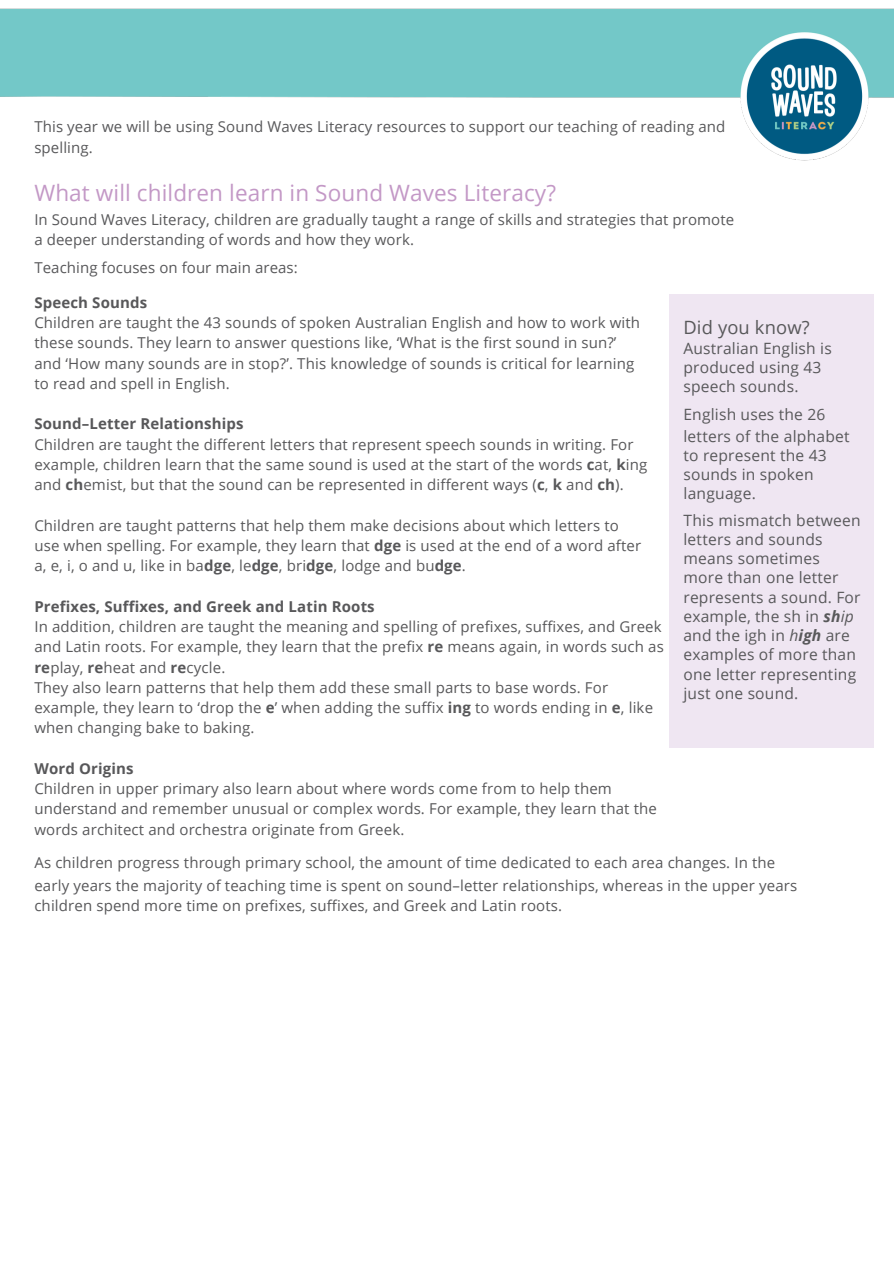
<style>
.page{position:relative;width:894px;height:1264px;background:#fff}
.page>*{position:absolute;margin:0;border:0;box-sizing:border-box;transform-origin:0 0}
.t1{font:22.5px "Open Sans";letter-spacing:.005em;color:#c398c6}
.t2{font:18.3px "Open Sans";letter-spacing:.01em;color:#58585a}
.t3{font:15.6px/19.2px "Open Sans";letter-spacing:.015em;color:#58585a}
.t4{font:15px/20.2px "Open Sans";letter-spacing:.01em;color:#58585a}
.s1{font-weight:700}
.s2{font-weight:700;font-style:italic}
.s3{font-style:italic}
</style>
<div class="page">
<div style="left:668px;top:294px;width:205px;height:453px;background:#efe6f2"></div>
<img style="left:0;top:8px;width:893px;height:153px">
<p class="t4" style="left:34px;top:116px;width:692px">This year we will be using Sound Waves Literacy resources to support our teaching of reading and spelling.</p>
<h1 class="t1" style="left:34px;top:177px;width:523px">What will children learn in Sound Waves Literacy?</h1>
<h1 class="t4" style="left:34px;top:209px;width:701px">In Sound Waves Literacy, children are gradually taught a range of skills and strategies that promote a deeper understanding of words and how they work.</h1>
<h1 class="t4" style="left:34px;top:257px;width:265px">Teaching focuses on four main areas:</h1>
<h1 class="t4" style="left:34px;top:292px;width:607px"><span class="s1">Speech Sounds<br></span>Children are taught the 43 sounds of spoken Australian English and how to work with these sounds. They learn to answer questions like, ‘What is the first sound in sun?’ and ‘How many sounds are in stop?’. This knowledge of sounds is critical for learning</h1>
<h1 class="t4" style="left:34px;top:373px;width:197px">to read and spell in English.</h1>
<h1 class="t4" style="left:34px;top:413px;width:614px"><span class="s1">Sound–Letter Relationships<br></span>Children are taught the different letters that represent speech sounds in writing. For example, children learn that the same sound is used at the start of the words <span class="s1">c</span>at, <span class="s1">k</span>ing</h1>
<h1 class="t4" style="left:34px;top:474px;width:590px">and <span class="s1">ch</span>emist, but that the sound can be represented in different ways (<span class="s1">c</span>, <span class="s1">k</span> and <span class="s1">ch</span>).</h1>
<h1 class="t4" style="left:34px;top:514px;width:608px">Children are taught patterns that help them make decisions about which letters to use when spelling. For example, they learn that <span class="s1">dge</span> is used at the end of a word after</h1>
<h1 class="t4" style="left:34px;top:555px;width:433px">a, e, i, o and u, like in ba<span class="s1">dge</span>, le<span class="s1">dge</span>, bri<span class="s1">dge</span>, lodge and bu<span class="s1">dge</span>.</h1>
<h1 class="t4" style="left:34px;top:595px;width:631px"><span class="s1">Prefixes, Suffixes, and Greek and Latin Roots<br></span>In addition, children are taught the meaning and spelling of prefixes, suffixes, and Greek and Latin roots. For example, they learn that the prefix <span class="s1">re</span> means again, in words such as</h1>
<h1 class="t4" style="left:34px;top:656px;width:620px"><span class="s1">re</span>play, <span class="s1">re</span>heat and <span class="s1">re</span>cycle.<br>They also learn patterns that help them add these small parts to base words. For example, they learn to ‘drop the <span class="s1">e</span>’ when adding the suffix <span class="s1">ing</span> to words ending in <span class="s1">e</span>, like when changing bake to baking.</h1>
<h1 class="t4" style="left:34px;top:757px;width:624px"><span class="s1">Word Origins<br></span>Children in upper primary also learn about where words come from to help them understand and remember unusual or complex words. For example, they learn that the words architect and orchestra originate from Greek.</h1>
<p class="t4" style="left:34px;top:851px;width:764px;line-height:22.5px">As children progress through primary school, the amount of time dedicated to each area changes. In the early years the majority of teaching time is spent on sound–letter relationships, whereas in the upper years</p>
<p class="t4" style="left:34px;top:895px;width:529px">children spend more time on prefixes, suffixes, and Greek and Latin roots.</p>
<h1 class="t2" style="left:683px;top:315px;width:128px">Did you know?</h1>
<h1 class="t3" style="left:683px;top:338px;width:150px">Australian English is produced using 43 speech sounds.</h1>
<h1 class="t3" style="left:683px;top:402px;width:168px;line-height:22px">English uses the 26 letters of the alphabet</h1>
<h1 class="t3" style="left:683px;top:445px;width:145px">to represent the 43 sounds in spoken language.</h1>
<h1 class="t3" style="left:683px;top:510px;width:179px">This mismatch between letters and sounds means sometimes more than one letter represents a sound. For example, the sh in <span class="s2">sh</span><span class="s3">ip </span>and the igh in <span class="s3">h</span><span class="s2">igh</span> are</h1>
<h1 class="t3" style="left:683px;top:644px;width:174px;text-align:justify">examples of more than one letter representing just one sound.</h1>
</div>
